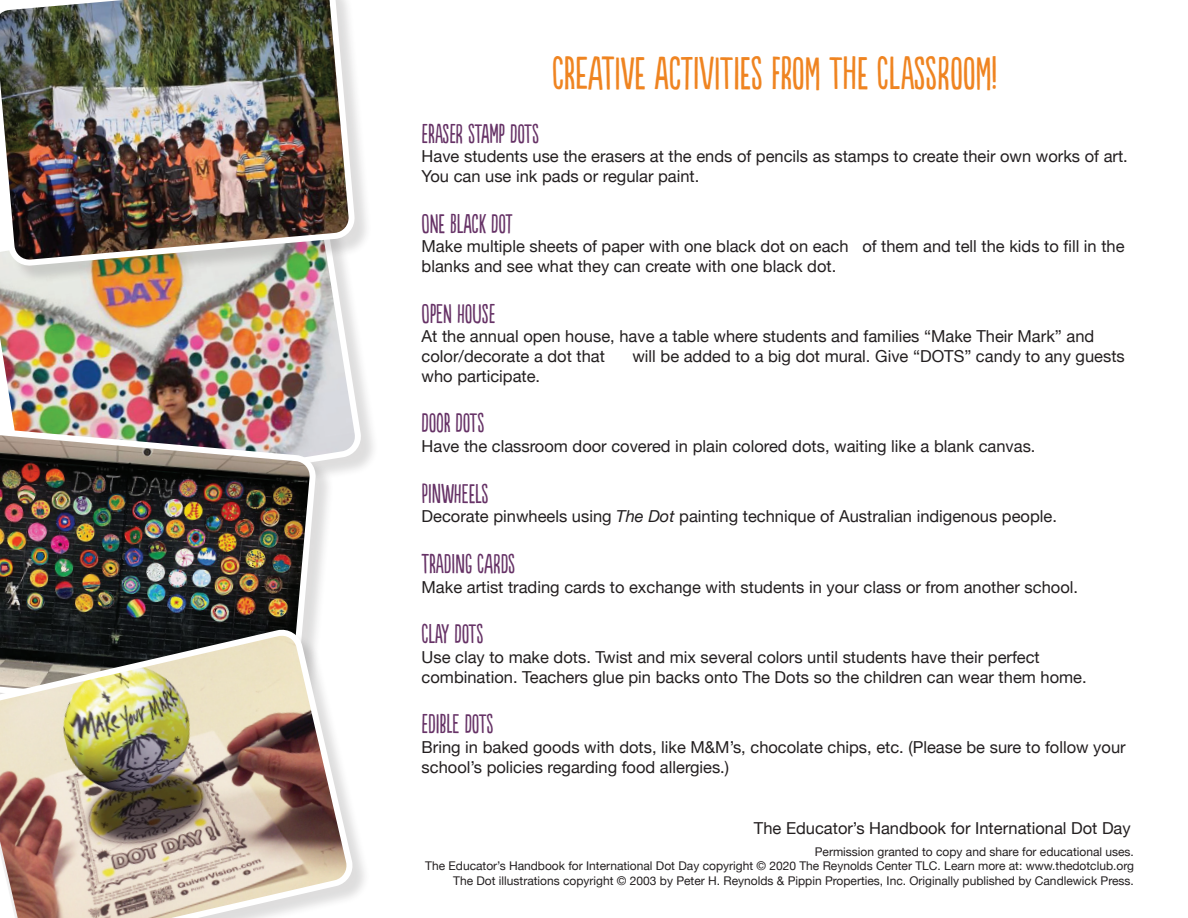
<style>
.page{position:relative;width:1188px;height:918px;background:#fff}
.page>*{position:absolute;margin:0;border:0;box-sizing:border-box;transform-origin:0 0}
.t1{font:43.5px "Populaire";color:#ef8421}
.t2{font:25.5px "Populaire";color:#663266}
.t3{font:16.5px/19.8px "Helvetica Neue";color:#231f20}
.t4{font:12px/14.4px "Helvetica Neue";color:#231f20;text-align:right}
.s1{font-style:italic}
</style>
<div class="page">
<div style="left:0;top:200px;width:379px;height:324px;background:#231f20;opacity:.15"></div>
<img style="left:0;top:284px;width:359px;height:220px">
<div style="left:0;top:0;width:373px;height:284px;background:#231f20;opacity:.15"></div>
<img style="left:0;top:0;width:352px;height:263px">
<div style="left:0;top:431px;width:334px;height:304px;background:#231f20;opacity:.15"></div>
<img style="left:0;top:425px;width:320px;height:205px">
<div style="left:0;top:632px;width:371px;height:286px;background:#231f20;opacity:.15"></div>
<img style="left:0;top:630px;width:352px;height:288px">
<h1 class="t1" style="left:552px;top:50px;width:447px">CREATIVE ACTIVITIES FROM THE CLASSROOM!</h1>
<h2 class="t2" style="left:422px;top:120px;width:118px">ERASER STAMP DOTS</h2>
<p class="t3" style="left:422px;top:148px;width:708px">Have students use the erasers at the ends of pencils as stamps to create their own works of art.<br>You can use ink pads or regular paint.</p>
<h2 class="t2" style="left:422px;top:210px;width:92px">ONE BLACK DOT</h2>
<p class="t3" style="left:422px;top:238px;width:704px">Make multiple sheets of paper with one black dot on each of them and tell the kids to fill in the blanks and see what they can create with one black dot.</p>
<h2 class="t2" style="left:422px;top:300px;width:73px">OPEN HOUSE</h2>
<p class="t3" style="left:422px;top:328px;width:674px">At the annual open house, have a table where students and families “Make Their Mark” and color/decorate a dot that</p>
<p class="t3" style="left:632px;top:347px;width:494px">will be added to a big dot mural. Give “DOTS” candy to any guests</p>
<p class="t3" style="left:422px;top:367px;width:120px">who participate.</p>
<h2 class="t2" style="left:422px;top:410px;width:63px">DOOR DOTS</h2>
<p class="t3" style="left:422px;top:437px;width:615px">Have the classroom door covered in plain colored dots, waiting like a blank canvas.</p>
<h2 class="t2" style="left:422px;top:480px;width:67px">PINWHEELS</h2>
<p class="t3" style="left:422px;top:508px;width:637px">Decorate pinwheels using <span class="s1">The Dot</span> painting technique of Australian indigenous people.</p>
<h2 class="t2" style="left:422px;top:550px;width:94px">TRADING CARDS</h2>
<p class="t3" style="left:422px;top:578px;width:658px">Make artist trading cards to exchange with students in your class or from another school.</p>
<h2 class="t2" style="left:422px;top:620px;width:62px">CLAY DOTS</h2>
<p class="t3" style="left:422px;top:648px;width:667px">Use clay to make dots. Twist and mix several colors until students have their perfect combination. Teachers glue pin backs onto The Dots so the children can wear them home.</p>
<h2 class="t2" style="left:422px;top:710px;width:72px">EDIBLE DOTS</h2>
<p class="t3" style="left:422px;top:738px;width:706px">Bring in baked goods with dots, like M&amp;M’s, chocolate chips, etc. (Please be sure to follow your school’s policies regarding food allergies.)</p>
<p class="t3" style="left:754px;top:819px;width:378px">The Educator’s Handbook for International Dot Day</p>
<p class="t4" style="left:425px;top:845px;width:710px">Permission granted to copy and share for educational uses.<br>The Educator’s Handbook for International Dot Day copyright © 2020 The Reynolds Center TLC. Learn more at: www.thedotclub.org<br>The Dot illustrations copyright © 2003 by Peter H. Reynolds &amp; Pippin Properties, Inc. Originally published by Candlewick Press.</p>
</div>
